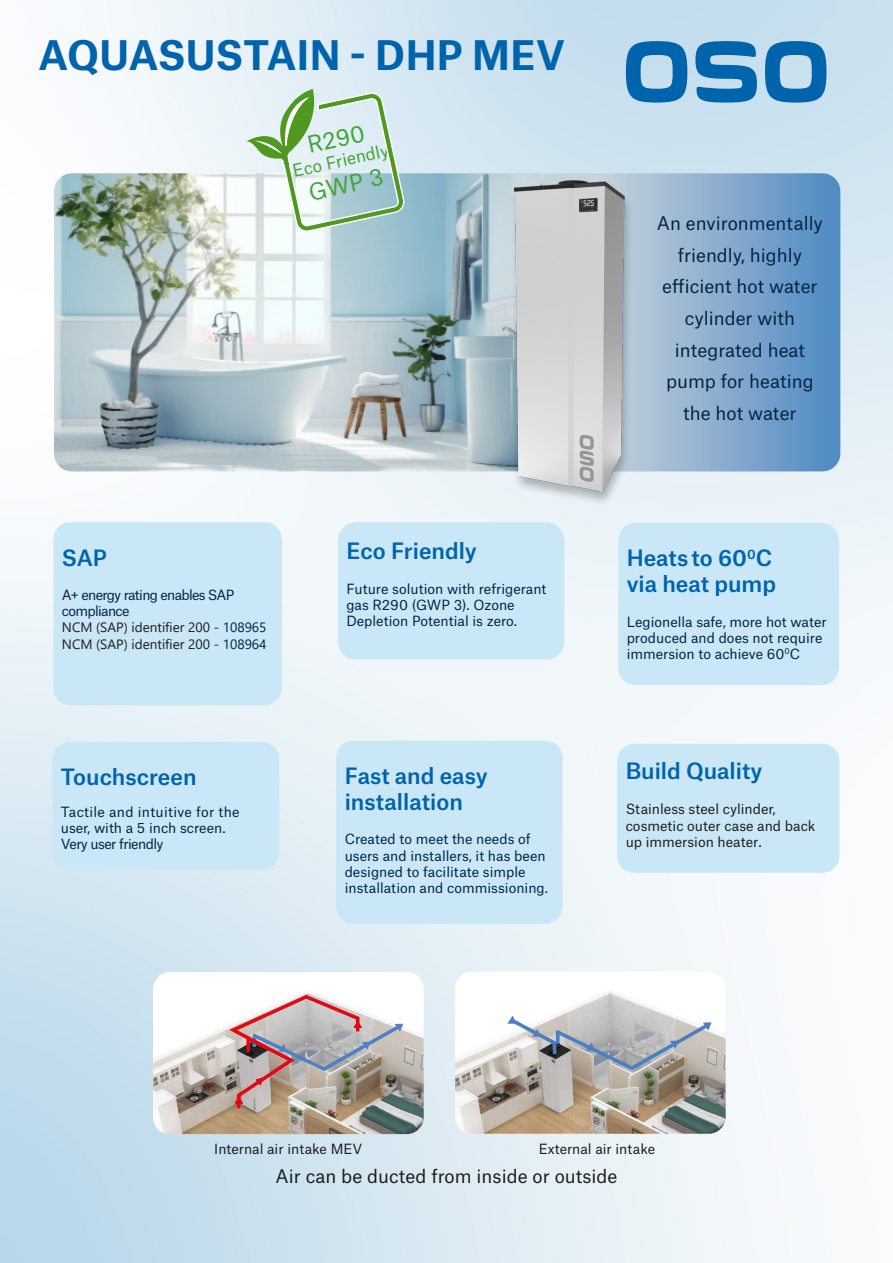
<style>
.page{position:relative;width:893px;height:1263px;background:#fff}
.page>*{position:absolute;margin:0;border:0;box-sizing:border-box;transform-origin:0 0}
.Overskrift_2_-_OSO_Blue{font:700 39px "Atlas Grotesk";letter-spacing:.005em;color:#0064ac}
.t1{font:22.2px "Atlas Grotesk";color:#3fa535}
.t2{font:500 21.6px/25.8px "Atlas Grotesk";color:#0064ac}
.t3{font:18px/31.5px "Atlas Grotesk";color:#002542;text-align:center}
.t4{font:18px "Atlas Grotesk";color:#1d1d1b}
.t5{font:16.65px "Atlas Grotesk";color:#3fa535}
.t6{font:13.5px/16.2px "Atlas Grotesk";color:#002542}
.t7{font:13.5px/16.5px "Atlas Grotesk";color:#1d1d1b}
.t8{font:13.5px "Segoe UI";color:#1d1d1b}
.t9{font:13.5px/16.2px "Atlas Grotesk";letter-spacing:-.05em;color:#002542}
.t10{font:13.5px "Atlas Grotesk";letter-spacing:-.045em;color:#002542}
.s1{color:#1d1d1b}
.s2{color:#002542}
.s3{font-size:13.95px}
</style>
<div class="page">
<img style="left:0;top:0;width:893px;height:1263px">
<img style="left:54px;top:173px;width:446px;height:298px">
<svg style="left:639px;top:173px;width:201px;height:298px;background:#81a7cd"></svg>
<img style="left:500px;top:168px;width:139px;height:350px">
<svg style="left:765px;top:41px;width:61px;height:62px;background:#4a92c4"></svg>
<svg style="left:695px;top:41px;width:62px;height:62px;background:#428dc2"></svg>
<svg style="left:626px;top:41px;width:61px;height:62px;background:#4991c4"></svg>
<div style="left:53px;top:522px;width:229px;height:183px;background:#c9e7f7;border-radius:17px"></div>
<div style="left:618px;top:523px;width:221px;height:162px;background:#c9e7f7;border-radius:17px"></div>
<div style="left:338px;top:522px;width:226px;height:137px;background:#c9e7f7;border-radius:18px"></div>
<div style="left:336px;top:741px;width:227px;height:183px;background:#c9e7f7;border-radius:17px"></div>
<div style="left:52px;top:742px;width:227px;height:127px;background:#c9e7f7;border-radius:17px"></div>
<div style="left:617px;top:744px;width:222px;height:129px;background:#c9e7f7;border-radius:17px"></div>
<img style="left:153px;top:972px;width:271px;height:162px">
<img style="left:225px;top:993px;width:179px;height:119px">
<img style="left:455px;top:972px;width:271px;height:162px">
<svg style="left:246px;top:89px;width:159px;height:143px"></svg>
<p class="Overskrift_2_-_OSO_Blue" style="left:38px;top:23px;width:528px">AQUASUSTAIN - DHP MEV</p>
<p class="t1" style="left:304px;top:127px;width:60px;rotate:-12deg">R290</p>
<p class="t5" style="left:290px;top:157px;width:99px;rotate:-12deg">Eco Friendly</p>
<p class="t1" style="left:305px;top:175px;width:77px;rotate:-12deg">GWP 3</p>
<p class="t2" style="left:62px;top:542px;width:47px">SAP</p>
<p class="t9" style="left:62px;top:585px;width:174px"><span class="s1">A</span>+ energy rating enables SAP compliance</p>
<p class="t8" style="left:62px;top:615px;width:206px">NCM (SAP) identifier 200 - <span class="s2">108965</span></p>
<p class="t8" style="left:62px;top:631px;width:206px">NCM (SAP) identifier 200 - <span class="s2">108964</span></p>
<p class="t2" style="left:61px;top:762px;width:137px">Touchscreen</p>
<p class="t6" style="left:61px;top:802px;width:180px">Tactile and intuitive for the user, with a 5 inch screen.</p>
<p class="t10" style="left:61px;top:833px;width:104px">Very user friendly</p>
<p class="t2" style="left:346px;top:536px;width:132px">Eco Friendly</p>
<p class="t6" style="left:346px;top:579px;width:202px">Future solution with refrigerant gas R290 (GWP 3). Ozone<br>Depletion Potential is zero.</p>
<p class="t2" style="left:345px;top:761px;width:144px">Fast and easy installation</p>
<p class="t6" style="left:345px;top:830px;width:205px">Created to meet the needs of users and installers, it has been designed to facilitate simple installation and commissioning.</p>
<p class="t3" style="left:657px;top:206px;width:168px">An environmentally friendly, highly efficient hot water cylinder with integrated heat pump for heating the hot water</p>
<p class="t2" style="left:627px;top:543px;width:147px">Heats to 60<sup>0</sup>C</p>
<p class="t2" style="left:627px;top:569px;width:151px">via heat pump</p>
<p class="t6" style="left:627px;top:612px;width:202px">Legionella safe, more hot water produced and does not require immersion to achieve 60<sup>0</sup>C</p>
<p class="t2" style="left:626px;top:755px;width:138px">Build Quality</p>
<p class="t7" style="left:626px;top:800px;width:191px">Stainless steel cylinder, cosmetic outer case and back up immersion heater<span class="s3">.</span></p>
<p class="t7" style="left:214px;top:1139px;width:150px">Internal air intake MEV</p>
<p class="t7" style="left:539px;top:1139px;width:118px">External air intake</p>
<p class="t4" style="left:275px;top:1162px;width:344px">Air can be ducted from inside or outside</p>
</div>
